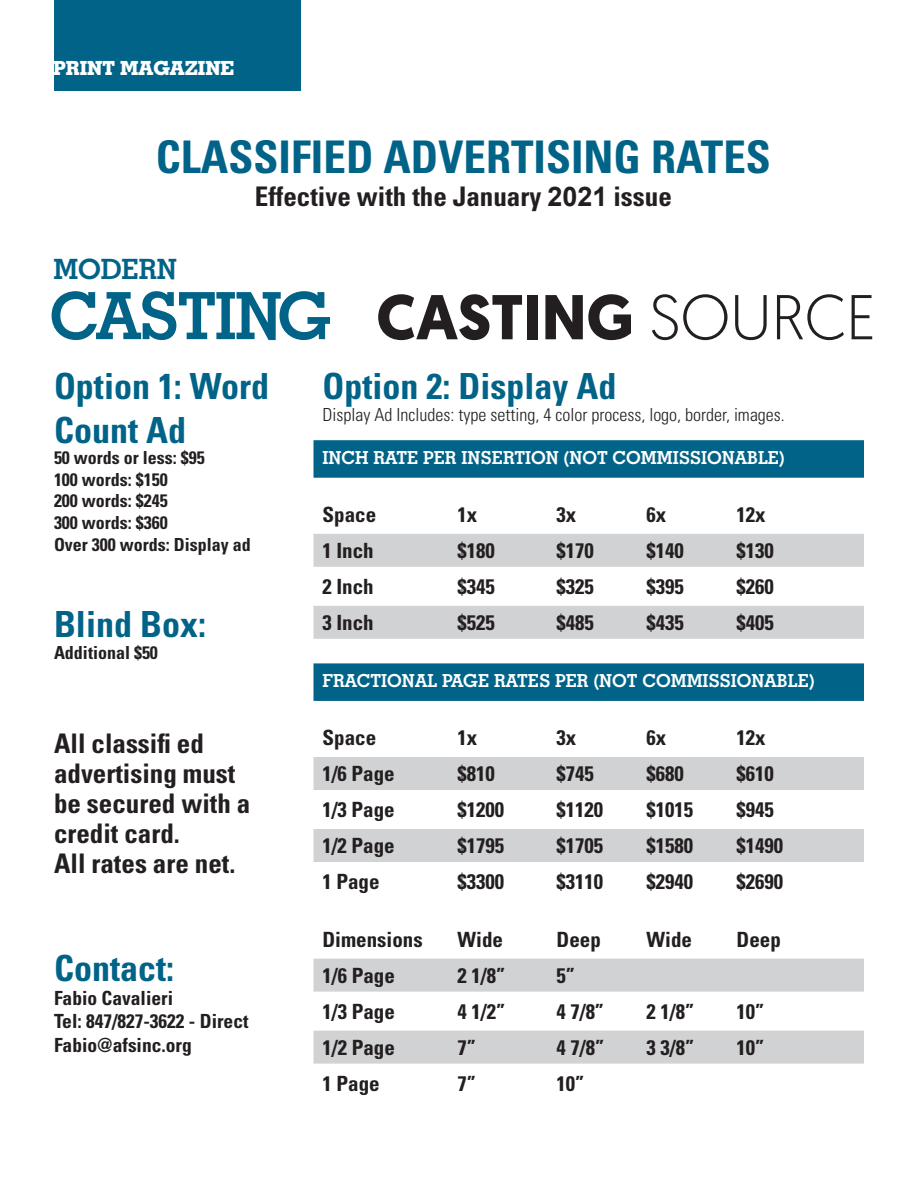
<style>
.page{position:relative;width:918px;height:1188px;background:#fff}
.page>*{position:absolute;margin:0;border:0;box-sizing:border-box;transform-origin:0 0}
.t1{font:700 65.4px "Geometric Slab 703 BT";letter-spacing:-.035em;color:#016387}
.t2{font:700 condensed 45px "Univers";color:#016387}
.t3{font:700 condensed 36px/43.2px "Univers";color:#016387}
.t4{font:700 28.05px "Geometric Slab 703 BT";letter-spacing:-.005em;color:#016387}
.t5{font:700 condensed 27px/30px "Univers";color:#231f20}
.t6{font:700 condensed 21px "Univers";color:#231f20}
.t7{font:700 condensed 19.5px/23.4px "Univers";color:#231f20}
.t8{font:700 19.5px "Geometric Slab 703 BT Xtra";color:#fff}
.t9{font:700 condensed 18px/21.6px "Univers";color:#231f20}
.t10{font:700 18px "Geometric Slab 703 BT";color:#fff}
.t11{font:300 condensed 18px "Univers";color:#231f20}
.s1{font-family:"Arial";font-stretch:normal}
.s2{font-family:"Geomanist";font-size:63.15px;color:#231f20}
.s3{font-family:"Geomanist";font-weight:300;font-size:63.15px;color:#231f20}
</style>
<div class="page">
<div style="left:54px;top:0;width:247px;height:91px;background:#016387"></div>
<div style="left:314px;top:440px;width:550px;height:38px;background:#016387"></div>
<div style="left:314px;top:534px;width:550px;height:33px;background:#d1d2d4"></div>
<div style="left:314px;top:606px;width:550px;height:33px;background:#d1d2d4"></div>
<div style="left:314px;top:663px;width:550px;height:38px;background:#016387"></div>
<div style="left:314px;top:757px;width:550px;height:33px;background:#d1d2d4"></div>
<div style="left:314px;top:829px;width:550px;height:33px;background:#d1d2d4"></div>
<div style="left:314px;top:959px;width:550px;height:33px;background:#d1d2d4"></div>
<div style="left:314px;top:1031px;width:550px;height:33px;background:#d1d2d4"></div>
<p class="t8" style="left:53px;top:56px;width:183px">PRINT MAGAZINE</p>
<h2 class="t2" style="left:156px;top:130px;width:616px">CLASSIFIED ADVERTISING RATES</h2>
<p class="t5" style="left:255px;top:181px;width:419px">Effective with the January <span class="s1">2021</span> issue</p>
<h3 class="t4" style="left:53px;top:252px;width:125px">MODERN</h3>
<h1 class="t1" style="left:49px;top:276px;width:828px">CASTING <span class="s2">CASTING</span> <span class="s3">SOURCE</span></h1>
<h3 class="t3" style="left:54px;top:365px;width:217px">Option 1: Word<br>Count Ad</h3>
<p class="t9" style="left:54px;top:447px;width:198px">50 words or less: $95<br>100 words: $150<br>200 words: $245<br>300 words: $360<br>Over 300 words: Display ad</p>
<h3 class="t3" style="left:322px;top:365px;width:295px">Option 2: Display Ad</h3>
<p class="t11" style="left:322px;top:404px;width:464px">Display Ad Includes: type setting, 4 color process, logo, border, images.</p>
<p class="t10" style="left:322px;top:447px;width:464px">INCH RATE PER INSERTION (NOT COMMISSIONABLE)</p>
<p class="t6" style="left:322px;top:501px;width:55px">Space</p>
<p class="t6" style="left:458px;top:501px;width:21px">1x</p>
<p class="t6" style="left:557px;top:501px;width:21px">3x</p>
<p class="t6" style="left:647px;top:501px;width:21px">6x</p>
<p class="t6" style="left:737px;top:501px;width:31px">12x</p>
<p class="t6" style="left:322px;top:537px;width:53px">1 Inch</p>
<p class="t6" style="left:458px;top:537px;width:39px">$180</p>
<p class="t6" style="left:557px;top:537px;width:39px">$170</p>
<p class="t6" style="left:647px;top:537px;width:39px">$140</p>
<p class="t6" style="left:737px;top:537px;width:39px">$130</p>
<p class="t6" style="left:322px;top:573px;width:53px">2 Inch</p>
<p class="t6" style="left:458px;top:573px;width:39px">$345</p>
<p class="t6" style="left:557px;top:573px;width:39px">$325</p>
<p class="t6" style="left:647px;top:573px;width:39px">$395</p>
<p class="t6" style="left:737px;top:573px;width:39px">$260</p>
<p class="t6" style="left:322px;top:609px;width:53px">3 Inch</p>
<p class="t6" style="left:458px;top:609px;width:39px">$525</p>
<p class="t6" style="left:557px;top:609px;width:39px">$485</p>
<p class="t6" style="left:647px;top:609px;width:39px">$435</p>
<p class="t6" style="left:737px;top:609px;width:39px">$405</p>
<h3 class="t3" style="left:54px;top:602px;width:153px">Blind Box:</h3>
<p class="t9" style="left:54px;top:641px;width:105px">Additional $50</p>
<p class="t5" style="left:54px;top:729px;width:198px">All classifi ed advertising must be secured with a credit card.<br>All rates are net.</p>
<h3 class="t3" style="left:54px;top:947px;width:122px">Contact:</h3>
<p class="t7" style="left:54px;top:986px;width:196px">Fabio Cavalieri<br>Tel: 847/827-3622 - Direct<br>Fabio@afsinc.org</p>
<p class="t10" style="left:322px;top:670px;width:494px">FRACTIONAL PAGE RATES PER (NOT COMMISSIONABLE)</p>
<p class="t6" style="left:322px;top:725px;width:55px">Space</p>
<p class="t6" style="left:458px;top:725px;width:21px">1x</p>
<p class="t6" style="left:557px;top:725px;width:21px">3x</p>
<p class="t6" style="left:647px;top:725px;width:21px">6x</p>
<p class="t6" style="left:737px;top:725px;width:31px">12x</p>
<p class="t6" style="left:322px;top:761px;width:74px">1/6 Page</p>
<p class="t6" style="left:458px;top:761px;width:39px">$810</p>
<p class="t6" style="left:557px;top:761px;width:39px">$745</p>
<p class="t6" style="left:647px;top:761px;width:39px">$680</p>
<p class="t6" style="left:737px;top:761px;width:39px">$610</p>
<p class="t6" style="left:322px;top:797px;width:74px">1/3 Page</p>
<p class="t6" style="left:458px;top:797px;width:48px">$1200</p>
<p class="t6" style="left:557px;top:797px;width:48px">$1120</p>
<p class="t6" style="left:647px;top:797px;width:48px">$1015</p>
<p class="t6" style="left:737px;top:797px;width:39px">$945</p>
<p class="t6" style="left:322px;top:833px;width:74px">1/2 Page</p>
<p class="t6" style="left:458px;top:833px;width:48px">$1795</p>
<p class="t6" style="left:557px;top:833px;width:48px">$1705</p>
<p class="t6" style="left:647px;top:833px;width:48px">$1580</p>
<p class="t6" style="left:737px;top:833px;width:48px">$1490</p>
<p class="t6" style="left:322px;top:869px;width:59px">1 Page</p>
<p class="t6" style="left:458px;top:869px;width:48px">$3300</p>
<p class="t6" style="left:557px;top:869px;width:48px">$3110</p>
<p class="t6" style="left:647px;top:869px;width:48px">$2940</p>
<p class="t6" style="left:737px;top:869px;width:48px">$2690</p>
<p class="t6" style="left:322px;top:926px;width:102px">Dimensions</p>
<p class="t6" style="left:458px;top:926px;width:47px">Wide</p>
<p class="t6" style="left:557px;top:926px;width:46px">Deep</p>
<p class="t6" style="left:647px;top:926px;width:47px">Wide</p>
<p class="t6" style="left:737px;top:926px;width:46px">Deep</p>
<p class="t6" style="left:323px;top:962px;width:74px">1/6 Page</p>
<p class="t6" style="left:458px;top:962px;width:49px">2 1/8”</p>
<p class="t6" style="left:557px;top:962px;width:20px">5”</p>
<p class="t6" style="left:323px;top:998px;width:74px">1/3 Page</p>
<p class="t6" style="left:458px;top:998px;width:49px">4 1/2”</p>
<p class="t6" style="left:557px;top:998px;width:49px">4 7/8”</p>
<p class="t6" style="left:647px;top:998px;width:49px">2 1/8”</p>
<p class="t6" style="left:737px;top:998px;width:29px">10”</p>
<p class="t6" style="left:323px;top:1034px;width:74px">1/2 Page</p>
<p class="t6" style="left:458px;top:1034px;width:20px">7”</p>
<p class="t6" style="left:557px;top:1034px;width:49px">4 7/8”</p>
<p class="t6" style="left:647px;top:1034px;width:49px">3 3/8”</p>
<p class="t6" style="left:737px;top:1034px;width:29px">10”</p>
<p class="t6" style="left:323px;top:1070px;width:59px">1 Page</p>
<p class="t6" style="left:458px;top:1070px;width:20px">7”</p>
<p class="t6" style="left:557px;top:1070px;width:29px">10”</p>
</div>
